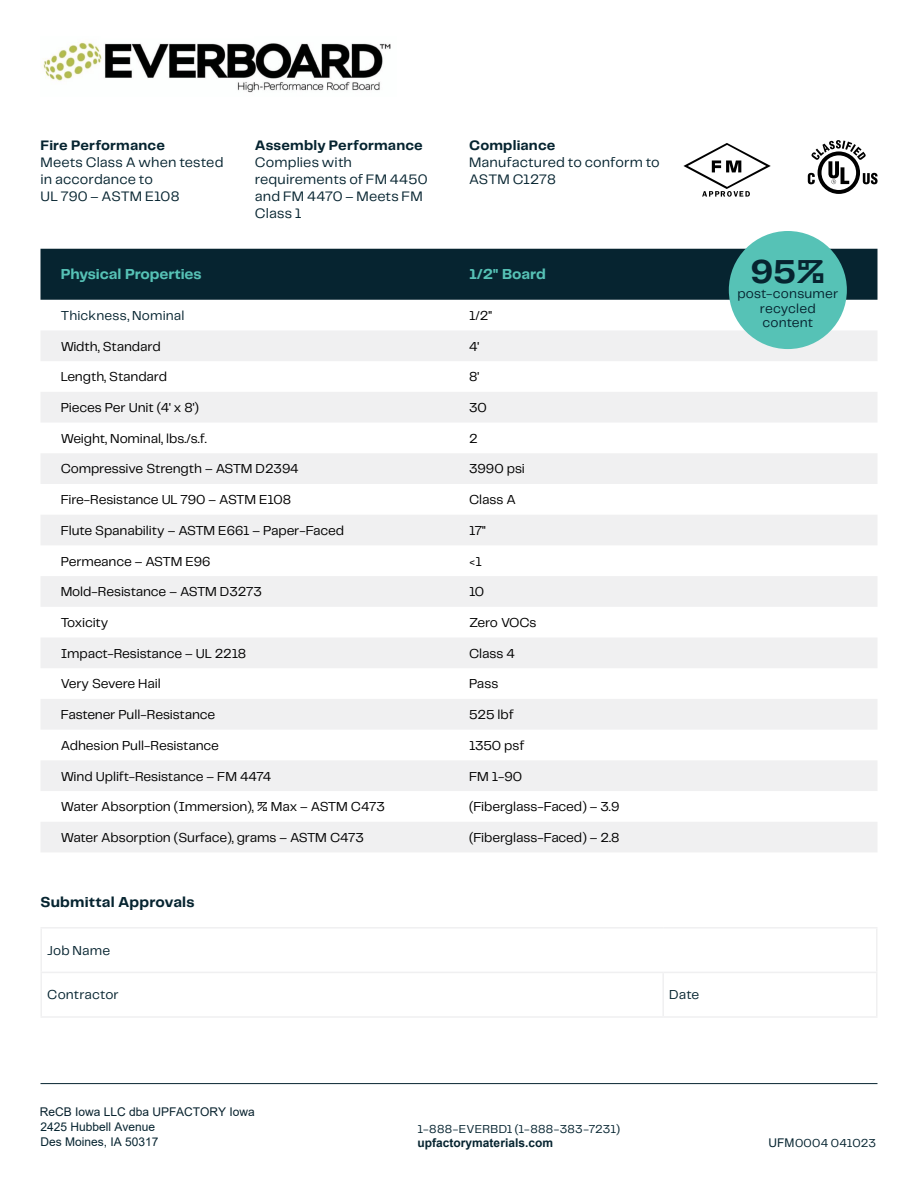
<style>
.page{position:relative;width:918px;height:1188px;background:#fff}
.page>*{position:absolute;margin:0;border:0;box-sizing:border-box;transform-origin:0 0}
.t1{font:700 34.5px "PP Telegraf";color:#062430}
.t2{font:700 15px "PP Telegraf";letter-spacing:-.01em;color:#56c2b6}
.t3{font:700 15px "PP Telegraf";letter-spacing:.01em;color:#062430}
.t4{font:14.25px/17.1px "PP Telegraf";letter-spacing:.01em;color:#062430}
.t5{font:700 14.25px "PP Telegraf";letter-spacing:.01em;color:#062430}
.t6{font:13.5px "PP Telegraf";letter-spacing:-.01em;color:#000}
.t7{font:13.5px/14.9px "PP Telegraf";letter-spacing:.015em;color:#062430;text-align:center}
.t8{font:13.5px "PP Telegraf";letter-spacing:-.03em;color:#000}
.t9{font:12px "PP Telegraf";letter-spacing:.02em;color:#062430}
.t10{font:12px/15px "Arial";color:#062430}
.t11{font:12px "Arial";color:#08222e}
.t12{font:700 12px "Arial";color:#062430}
.s1{font-family:"Arial"}
</style>
<div class="page">
<div style="left:40px;top:249px;width:838px;height:51px;background:#062430"></div>
<svg style="left:41px;top:330px;width:836px;height:522px;fill:#f0f0f1"></svg>
<hr style="left:40px;top:927px;width:623px;height:2px;background:#f0f0f1">
<hr style="left:40px;top:929px;width:2px;height:43px;background:#f0f0f1">
<hr style="left:663px;top:927px;width:215px;height:2px;background:#f0f0f1">
<hr style="left:876px;top:929px;width:2px;height:43px;background:#f0f0f1">
<hr style="left:40px;top:972px;width:623px;height:1px;background:#f0f0f1">
<hr style="left:40px;top:973px;width:2px;height:43px;background:#f0f0f1">
<hr style="left:663px;top:972px;width:215px;height:1px;background:#f0f0f1">
<hr style="left:662px;top:973px;width:2px;height:43px;background:#f0f0f1">
<hr style="left:876px;top:973px;width:2px;height:43px;background:#f0f0f1">
<hr style="left:40px;top:1016px;width:623px;height:2px;background:#f0f0f1">
<hr style="left:663px;top:1016px;width:215px;height:2px;background:#f0f0f1">
<hr style="left:40px;top:1083px;width:838px;height:1px;background:#062430">
<div style="left:729px;top:231px;width:118px;height:118px;background:#56c2b6;border-radius:50%"></div>
<svg style="left:683px;top:143px;width:88px;height:54px"></svg>
<svg style="left:808px;top:140px;width:70px;height:54px"></svg>
<img style="left:41px;top:42px;width:350px;height:51px">
<p class="t5" style="left:40px;top:136px;width:126px">Fire Performance</p>
<p class="t4" style="left:40px;top:153px;width:185px">Meets Class A when tested in accordance to<br>UL 790 – ASTM E108</p>
<p class="t5" style="left:255px;top:136px;width:169px">Assembly Performance</p>
<p class="t4" style="left:255px;top:153px;width:174px">Complies with requirements of FM 4450 and FM 4470 – Meets FM<br>Class 1</p>
<p class="t5" style="left:469px;top:136px;width:88px">Compliance</p>
<p class="t4" style="left:469px;top:153px;width:192px">Manufactured to conform to<br>ASTM C1278</p>
<p class="t2" style="left:61px;top:264px;width:142px">Physical Properties</p>
<p class="t2" style="left:469px;top:264px;width:78px">1/2" Board</p>
<p class="t7" style="left:61px;top:307px;width:125px">Thickness, Nominal</p>
<p class="t6" style="left:469px;top:306px;width:24px">1/2"</p>
<p class="t6" style="left:61px;top:337px;width:101px">Width, Standard</p>
<p class="t6" style="left:469px;top:337px;width:12px">4'</p>
<p class="t6" style="left:61px;top:368px;width:108px">Length, Standard</p>
<p class="t6" style="left:469px;top:368px;width:12px">8'</p>
<p class="t6" style="left:61px;top:398px;width:140px">Pieces Per Unit (4' x 8')</p>
<p class="t6" style="left:469px;top:398px;width:19px">30</p>
<p class="t6" style="left:61px;top:429px;width:147px">Weight, Nominal, lbs./s.f.</p>
<p class="t6" style="left:469px;top:429px;width:10px">2</p>
<p class="t6" style="left:61px;top:460px;width:239px">Compressive Strength – ASTM D2394</p>
<p class="t6" style="left:469px;top:460px;width:57px">3990 psi</p>
<p class="t6" style="left:61px;top:491px;width:232px">Fire-Resistance UL 790 – ASTM E108</p>
<p class="t6" style="left:469px;top:491px;width:48px">Class A</p>
<p class="t6" style="left:61px;top:521px;width:285px">Flute Spanability – ASTM E661 – Paper-Faced</p>
<p class="t6" style="left:469px;top:521px;width:18px">17"</p>
<p class="t6" style="left:61px;top:552px;width:151px">Permeance – ASTM E96</p>
<p class="t6" style="left:469px;top:552px;width:14px">&lt;1</p>
<p class="t6" style="left:61px;top:583px;width:203px">Mold-Resistance – ASTM D3273</p>
<p class="t6" style="left:469px;top:583px;width:17px">10</p>
<p class="t6" style="left:61px;top:613px;width:49px">Toxicity</p>
<p class="t8" style="left:469px;top:613px;width:69px">Zero VOCs</p>
<p class="t6" style="left:61px;top:644px;width:187px">Impact-Resistance – UL 2218</p>
<p class="t6" style="left:469px;top:644px;width:47px">Class 4</p>
<p class="t6" style="left:61px;top:675px;width:102px">Very Severe Hail</p>
<p class="t6" style="left:469px;top:675px;width:31px">Pass</p>
<p class="t6" style="left:61px;top:706px;width:156px">Fastener Pull-Resistance</p>
<p class="t6" style="left:469px;top:706px;width:46px">525 lbf</p>
<p class="t6" style="left:61px;top:736px;width:160px">Adhesion Pull-Resistance</p>
<p class="t6" style="left:469px;top:736px;width:57px">1350 psf</p>
<p class="t6" style="left:61px;top:767px;width:212px">Wind Uplift-Resistance – FM 4474</p>
<p class="t6" style="left:469px;top:767px;width:55px">FM 1-90</p>
<p class="t6" style="left:61px;top:798px;width:326px">Water Absorption (Immersion), % Max – ASTM C473</p>
<p class="t6" style="left:469px;top:798px;width:152px">(Fiberglass-Faced) – 3.9</p>
<p class="t6" style="left:61px;top:828px;width:305px">Water Absorption (Surface), grams – ASTM C473</p>
<p class="t6" style="left:469px;top:828px;width:152px">(Fiberglass-Faced) – 2.8</p>
<p class="t3" style="left:40px;top:892px;width:156px">Submittal Approvals</p>
<p class="t7" style="left:47px;top:942px;width:65px">Job Name</p>
<p class="t7" style="left:47px;top:987px;width:73px">Contractor</p>
<p class="t7" style="left:669px;top:987px;width:32px">Date</p>
<h1 class="t1" style="left:750px;top:248px;width:76px">95%</h1>
<p class="t7" style="left:737px;top:285px;width:103px">post-consumer recycled content</p>
<p class="t11" style="left:40px;top:1105px;width:217px">ReCB Iowa LLC dba UPFACTORY Iowa</p>
<p class="t10" style="left:40px;top:1120px;width:119px">2425 Hubbell Avenue<br>Des Moines, IA 50317</p>
<p class="t9" style="left:418px;top:1120px;width:204px">1-888-EVERBD1 (1-888-383-7231)</p>
<p class="t12" style="left:417px;top:1136px;width:137px">upfactorymaterials.com</p>
<p class="t9" style="left:769px;top:1135px;width:109px"><span class="s1">UFM</span>0004 041023</p>
</div>
